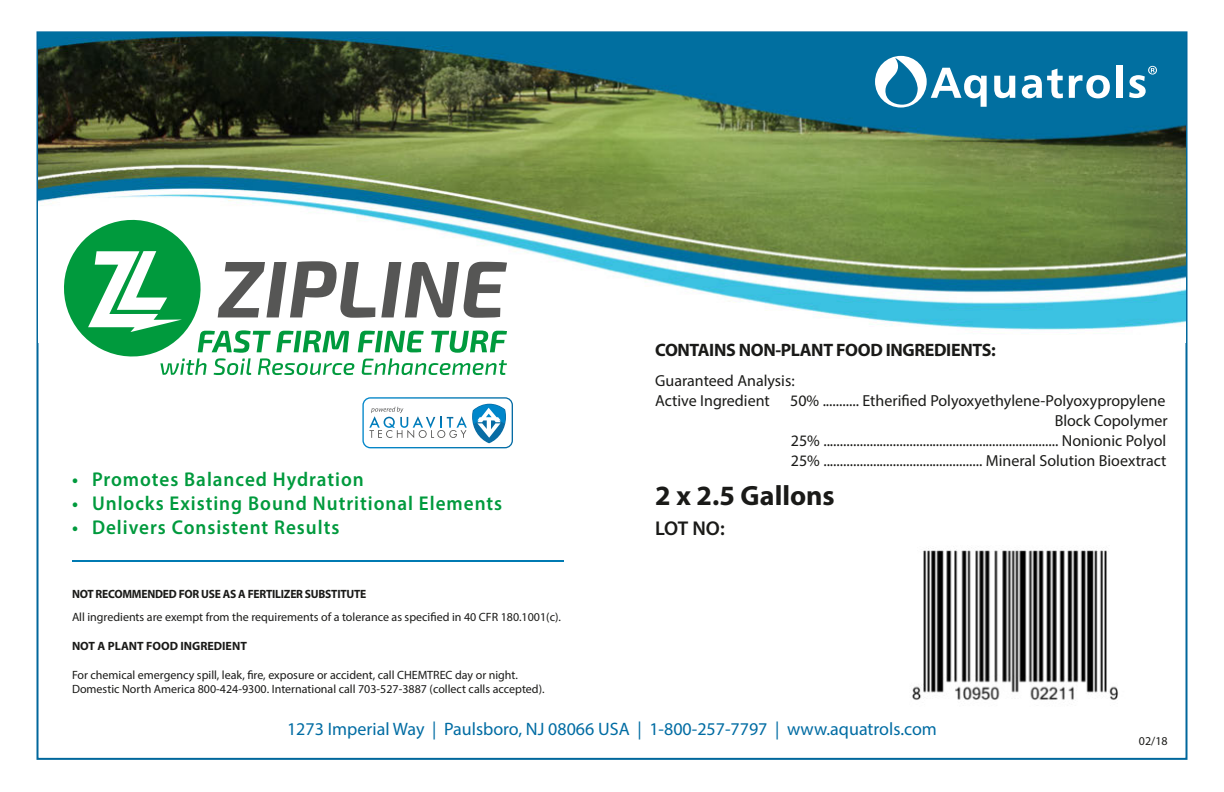
<style>
.page{position:relative;width:1224px;height:792px;background:#fff}
.page>*{position:absolute;margin:0;border:0;box-sizing:border-box;transform-origin:0 0}
.t1{font:700 28px "Myriad Pro";color:#1a1a18}
.t2{font:600 20px "Myriad Pro";letter-spacing:.05em;color:#009a3d;scale:.96 1}
.t3{font:600 20px "Myriad Pro";color:#1a1a18}
.t4{font:18px "Myriad Pro";color:#006ca3}
.t5{font:700 18px "Myriad Pro";letter-spacing:-.02em;color:#1a1a18}
.t6{font:16px "Myriad Pro";color:#1a1a18}
.t7{font:12px/14.4px "Myriad Pro";color:#1a1a18}
.t8{font:700 12px "Myriad Pro";letter-spacing:-.02em;color:#1a1a18;scale:.96 1}
.t9{font:700 12px "Myriad Pro";color:#1a1a18}
</style>
<div class="page">
<img style="left:38px;top:32px;width:1147px;height:302px">
<img style="left:912px;top:548px;width:206px;height:152px">
<div style="left:875px;top:56px;width:52px;height:52px;background:#fff;border-radius:50%"></div>
<svg style="left:885px;top:58px;width:33px;height:47px"></svg>
<svg style="left:931px;top:68px;width:56px;height:39px"></svg>
<svg style="left:994px;top:76px;width:21px;height:22px"></svg>
<svg style="left:1022px;top:69px;width:41px;height:29px"></svg>
<svg style="left:1069px;top:75px;width:41px;height:23px"></svg>
<div style="left:1116px;top:65px;width:6px;height:33px;background:#fff"></div>
<svg style="left:1129px;top:66px;width:28px;height:32px"></svg>
<svg style="left:60px;top:210px;width:447px;height:165px"></svg>
<svg style="left:362px;top:397px;width:151px;height:51px"></svg>
<hr style="left:72px;top:560px;width:491px;height:2px;background:#007ab2">
<p class="t2" style="left:72px;top:467px;width:306px">• Promotes Balanced Hydration</p>
<p class="t2" style="left:72px;top:491px;width:450px">• Unlocks Existing Bound Nutritional Elements</p>
<p class="t2" style="left:72px;top:515px;width:280px">• Delivers Consistent Results</p>
<p class="t8" style="left:72px;top:586px;width:308px">NOT RECOMMENDED FOR USE AS A FERTILIZER SUBSTITUTE</p>
<p class="t7" style="left:72px;top:610px;width:490px">All ingredients are exempt from the requirements of a tolerance as specified in 40 CFR 180.1001(c).</p>
<p class="t9" style="left:72px;top:638px;width:176px">NOT A PLANT FOOD INGREDIENT</p>
<p class="t7" style="left:72px;top:668px;width:474px">For chemical emergency spill, leak, fire, exposure or accident, call CHEMTREC day or night.<br>Domestic North America 800-424-9300. International call 703-527-3887 (collect calls accepted).</p>
<p class="t5" style="left:655px;top:338px;width:342px">CONTAINS NON-PLANT FOOD INGREDIENTS:</p>
<p class="t6" style="left:655px;top:371px;width:141px">Guaranteed Analysis:</p>
<p class="t6" style="left:655px;top:391px;width:116px">Active Ingredient</p>
<p class="t6" style="left:790px;top:391px;width:377px">50% ........... Etherified Polyoxyethylene-Polyoxypropylene</p>
<p class="t6" style="left:1055px;top:411px;width:114px">Block Copolymer</p>
<p class="t6" style="left:791px;top:431px;width:377px">25% ....................................................................... Nonionic Polyol</p>
<p class="t6" style="left:791px;top:451px;width:377px">25% ................................................ Mineral Solution Bioextract</p>
<p class="t1" style="left:655px;top:477px;width:181px">2 x 2.5 Gallons</p>
<p class="t3" style="left:655px;top:515px;width:71px">LOT NO:</p>
<p class="t4" style="left:287px;top:718px;width:651px">1273 Imperial Way | Paulsboro, NJ 08066 USA | 1-800-257-7797 | www.aquatrols.com</p>
<p class="t7" style="left:1139px;top:733px;width:30px">02/18</p>
</div>
